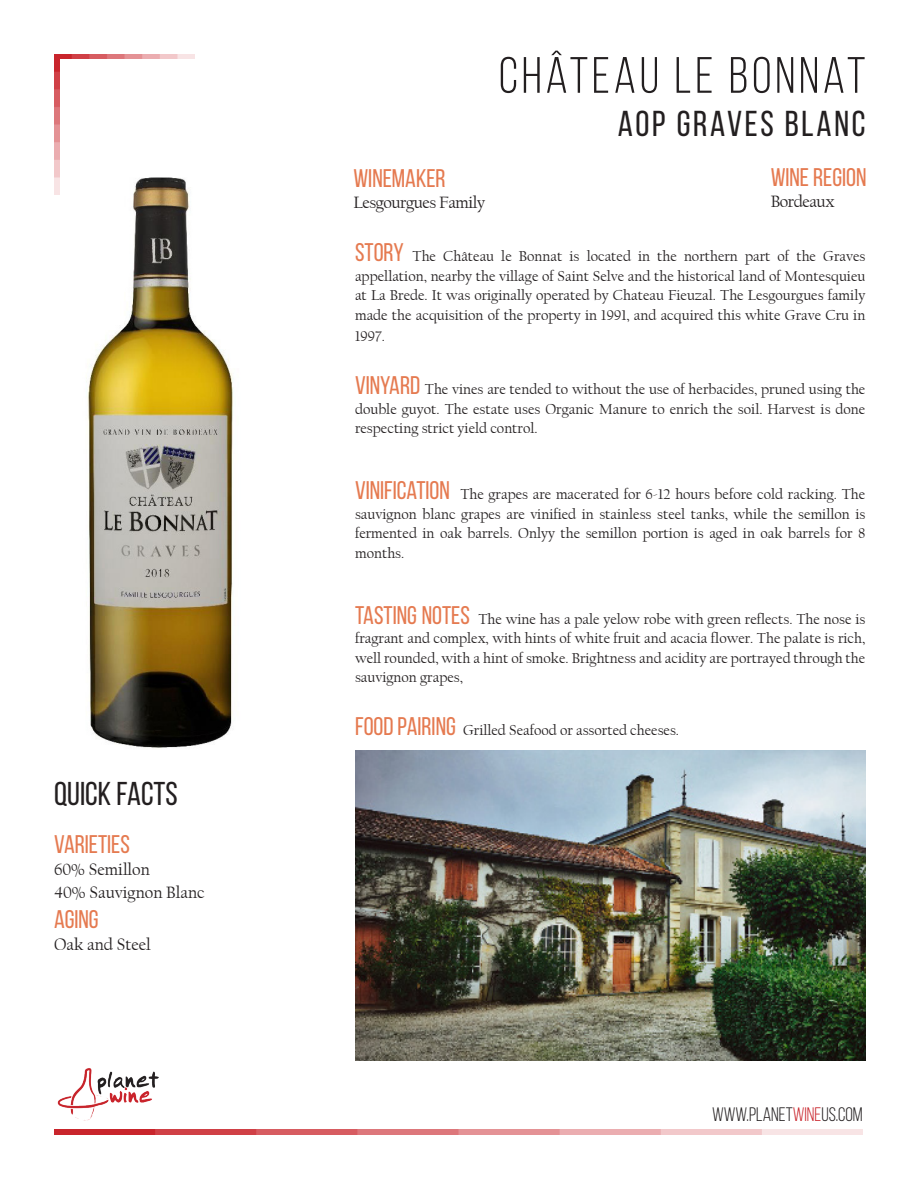
<style>
.page{position:relative;width:918px;height:1188px;background:#fff}
.page>*{position:absolute;margin:0;border:0;box-sizing:border-box;transform-origin:0 0}
.t1{font:51px "Bebas Neue";letter-spacing:.075em;color:#231f20}
.t2{font:36px "Bebas Neue";letter-spacing:.075em;color:#231f20}
.t3{font:33px "Bebas Neue";color:#231f20}
.t4{font:25.5px "Bebas Neue";color:#e57a50}
.t5{font:19.5px "Bebas Neue";color:#231f20}
.t6{font:17.25px "Californian FB";color:#231f20}
.t7{font:17.25px "Californian FB";letter-spacing:-.025em;color:#231f20}
.t8{font:15px/19.5px "Californian FB";color:#231f20;text-align:justify}
.s1{font-family:"Bebas Neue";font-size:25.5px;color:#e57a50}
.s2{color:#c9252c}
</style>
<div class="page">
<img style="left:57px;top:1068px;width:102px;height:53px">
<img style="left:54px;top:1130px;width:808px;height:4px">
<img style="left:59px;top:54px;width:136px;height:4px">
<img style="left:55px;top:54px;width:4px;height:140px">
<img style="left:86px;top:177px;width:148px;height:571px">
<img style="left:355px;top:751px;width:510px;height:310px">
<p class="t3" style="left:54px;top:776px;width:125px">QUICK FACTS</p>
<p class="t4" style="left:54px;top:830px;width:77px">VARIETIES</p>
<p class="t6" style="left:54px;top:860px;width:97px">60% Semillon</p>
<p class="t6" style="left:54px;top:883px;width:152px">40% Sauvignon Blanc</p>
<p class="t4" style="left:54px;top:905px;width:46px">AGING</p>
<p class="t6" style="left:54px;top:935px;width:98px">Oak and Steel</p>
<p class="t4" style="left:353px;top:165px;width:94px">WINEMAKER</p>
<p class="t7" style="left:353px;top:193px;width:133px">Lesgourgues Family</p>
<p class="t1" style="left:499px;top:48px;width:368px">CHÂTEAU LE BONNAT</p>
<p class="t2" style="left:618px;top:104px;width:249px">AOP GRAVES BLANC</p>
<p class="t4" style="left:771px;top:163px;width:97px">WINE REGION</p>
<p class="t7" style="left:771px;top:191px;width:65px">Bordeaux</p>
<p class="t8" style="left:355px;top:247px;width:512px"><span class="s1">STORY</span> The Château le Bonnat is located in the northern part of the Graves appellation, nearby the village of Saint Selve and the historical land of Montesquieu at La Brede. It was originally operated by Chateau Fieuzal. The Lesgourgues family made the acquisition of the property in 1991, and acquired this white Grave Cru in 1997.</p>
<p class="t8" style="left:355px;top:380px;width:512px"><span class="s1">VINYARD</span> The vines are tended to without the use of herbacides, pruned using the double guyot. The estate uses Organic Manure to enrich the soil. Harvest is done respecting strict yield control.</p>
<p class="t8" style="left:355px;top:485px;width:512px"><span class="s1">VINIFICATION</span> The grapes are macerated for 6-12 hours before cold racking. The sauvignon blanc grapes are vinified in stainless steel tanks, while the semillon is fermented in oak barrels. Onlyy the semillon portion is aged in oak barrels for 8 months.</p>
<p class="t8" style="left:355px;top:609px;width:512px"><span class="s1">TASTING NOTES</span> The wine has a pale yelow robe with green reflects. The nose is fragrant and complex, with hints of white fruit and acacia flower. The palate is rich, well rounded, with a hint of smoke. Brightness and acidity are portrayed through the sauvignon grapes,</p>
<p class="t8" style="left:355px;top:720px;width:326px"><span class="s1">FOOD PAIRING</span> Grilled Seafood or assorted cheeses.</p>
<p class="t5" style="left:712px;top:1104px;width:152px">WWW.PLANET<span class="s2">WINE</span>US.COM</p>
</div>
